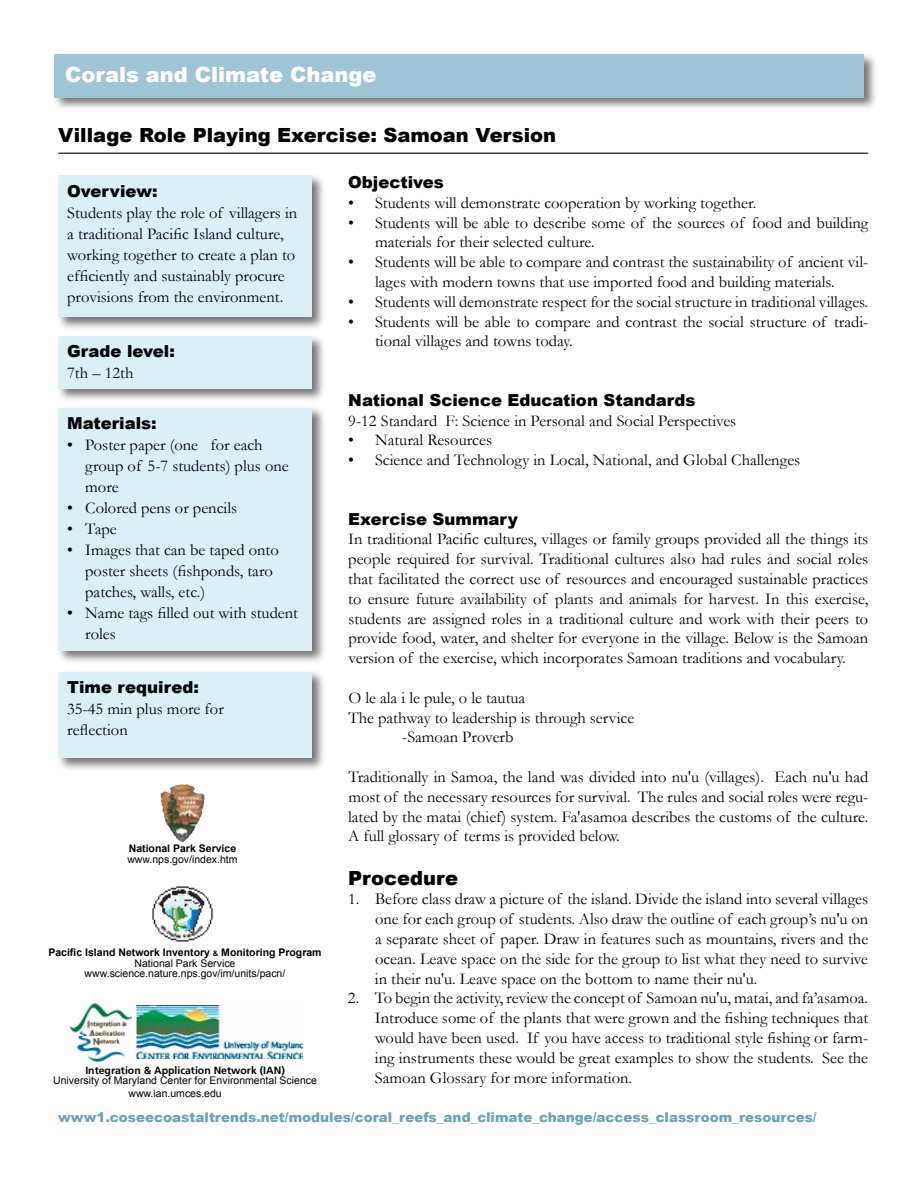
<style>
.page{position:relative;width:918px;height:1188px;background:#fff}
.page>*{position:absolute;margin:0;border:0;box-sizing:border-box;transform-origin:0 0}
.t1{font:900 21px "Arial";color:#fff}
.t2{font:900 19.5px "Arial";color:#000}
.t3{font:16.5px/19.8px "Garamond";color:#000}
.t4{font:900 16.5px "Arial";color:#000}
.t5{font:900 13.5px "Arial";color:#6ba2bd}
.t6{font:10.5px/10.5px "Arial";color:#000}
.t7{font:700 10.5px "Frutiger LT Std";color:#000}
.t8{font:700 10.5px "Arial";color:#000}
.s1{font-weight:700}
.s2{font-weight:700;font-size:7.5px}
</style>
<div class="page">
<div style="left:52px;top:52px;width:826px;height:60px;background:#000;opacity:.55"></div>
<div style="left:54px;top:54px;width:810px;height:43px;background:#9fc4d6"></div>
<hr style="left:58px;top:153px;width:810px;height:1px;background:#000">
<div style="left:56px;top:173px;width:271px;height:159px;background:#000;opacity:.55"></div>
<div style="left:58px;top:176px;width:254px;height:141px;background:#daf0f4"></div>
<div style="left:56px;top:334px;width:271px;height:69px;background:#000;opacity:.55"></div>
<div style="left:58px;top:336px;width:254px;height:53px;background:#daf0f4"></div>
<div style="left:56px;top:406px;width:271px;height:258px;background:#000;opacity:.55"></div>
<div style="left:58px;top:408px;width:254px;height:242px;background:#daf0f4"></div>
<div style="left:56px;top:670px;width:271px;height:102px;background:#000;opacity:.55"></div>
<div style="left:58px;top:672px;width:254px;height:86px;background:#daf0f4"></div>
<img style="left:152px;top:886px;width:61px;height:56px">
<img style="left:70px;top:1003px;width:61px;height:58px">
<img style="left:137px;top:1005px;width:166px;height:54px">
<img style="left:160px;top:784px;width:30px;height:58px">
<p class="t1" style="left:65px;top:59px;width:313px">Corals and Climate Change</p>
<p class="t2" style="left:58px;top:121px;width:499px">Village Role Playing Exercise: Samoan Version</p>
<p class="t4" style="left:67px;top:179px;width:92px">Overview:</p>
<p class="t3" style="left:67px;top:202px;width:232px;line-height:21px">Students play the role of villagers in a traditional Pacific Island culture, working together to create a plan to efficiently and sustainably procure provisions from the environment.</p>
<p class="t4" style="left:67px;top:339px;width:109px">Grade level:</p>
<p class="t3" style="left:67px;top:363px;width:68px">7th – 12th</p>
<p class="t4" style="left:67px;top:411px;width:91px">Materials:</p>
<p class="t3" style="left:85px;top:434px;width:205px;line-height:21px;text-indent:-18px">• Poster paper (one for each group of 5-7 students) plus one more</p>
<p class="t3" style="left:67px;top:497px;width:171px">• Colored pens or pencils</p>
<p class="t3" style="left:67px;top:518px;width:51px">• Tape</p>
<p class="t3" style="left:85px;top:539px;width:195px;line-height:21px;text-indent:-18px">• Images that can be taped onto poster sheets (fishponds, taro patches, walls, etc.)</p>
<p class="t3" style="left:85px;top:602px;width:214px;line-height:21px;text-indent:-18px">• Name tags filled out with student roles</p>
<p class="t4" style="left:348px;top:170px;width:97px">Objectives</p>
<p class="t3" style="left:348px;top:192px;width:410px">• Students will demonstrate cooperation by working together.</p>
<p class="t3" style="left:375px;top:212px;width:495px;text-indent:-27px">• Students will be able to describe some of the sources of food and building materials for their selected culture.</p>
<p class="t3" style="left:348px;top:252px;width:522px;text-align:center">• Students will be able to compare and contrast the sustainability of ancient vil&shy;lages with modern towns that use imported food and building materials.</p>
<p class="t3" style="left:348px;top:291px;width:521px">• Students will demonstrate respect for the social structure in traditional villages.</p>
<p class="t3" style="left:375px;top:311px;width:495px;text-indent:-27px">• Students will be able to compare and contrast the social structure of tradi&shy;tional villages and towns today.</p>
<p class="t4" style="left:348px;top:388px;width:349px">National Science Education Standards</p>
<p class="t3" style="left:348px;top:410px;width:390px">9-12 Standard F: Science in Personal and Social Perspectives</p>
<p class="t3" style="left:348px;top:430px;width:145px">• Natural Resources</p>
<p class="t3" style="left:348px;top:450px;width:453px">• Science and Technology in Local, National, and Global Challenges</p>
<p class="t4" style="left:348px;top:507px;width:171px">Exercise Summary</p>
<p class="t3" style="left:348px;top:529px;width:522px;text-align:justify">In traditional Pacific cultures, villages or family groups provided all the things its people required for survival. Traditional cultures also had rules and social roles that facilitated the correct use of resources and encouraged sustainable practices to ensure future availability of plants and animals for harvest. In this exercise, students are assigned roles in a traditional culture and work with their peers to provide food, water, and shelter for everyone in the village. Below is the Samoan version of the exercise, which incorporates Samoan traditions and vocabulary.</p>
<p class="t3" style="left:348px;top:687px;width:178px">O le ala i le pule, o le tautua</p>
<p class="t3" style="left:348px;top:707px;width:287px">The pathway to leadership is through service</p>
<p class="t3" style="left:402px;top:727px;width:113px">-Samoan Proverb</p>
<p class="t3" style="left:348px;top:767px;width:522px;text-align:justify">Traditionally in Samoa, the land was divided into nu'u (villages). Each nu'u had most of the necessary resources for survival. The rules and social roles were regu&shy;lated by the matai (chief) system. Fa'asamoa describes the customs of the culture.<br>A full glossary of terms is provided below.</p>
<p class="t2" style="left:348px;top:863px;width:112px">Procedure</p>
<p class="t3" style="left:375px;top:889px;width:495px;text-align:justify;text-indent:-27px">1. Before class draw a picture of the island. Divide the island into several villages one for each group of students. Also draw the outline of each group’s nu'u on a separate sheet of paper. Draw in features such as mountains, rivers and the ocean. Leave space on the side for the group to list what they need to survive in their nu'u. Leave space on the bottom to name their nu'u.</p>
<p class="t3" style="left:375px;top:988px;width:495px;text-align:justify;text-indent:-27px">2. To begin the activity, review the concept of Samoan nu'u, matai, and fa’asamoa.<br>Introduce some of the plants that were grown and the fishing techniques that would have been used. If you have access to traditional style fishing or farm&shy;ing instruments these would be great examples to show the students. See the Samoan Glossary for more information.</p>
<p class="t4" style="left:67px;top:675px;width:133px">Time required:</p>
<p class="t3" style="left:67px;top:698px;width:158px;line-height:21px">35-45 min plus more for reflection</p>
<p class="t8" style="left:129px;top:841px;width:109px">National Park Service</p>
<p class="t6" style="left:127px;top:854px;width:112px">www.nps.gov/index.htm</p>
<p class="t6" style="left:48px;top:947px;width:275px;text-align:center"><span class="s1">Pacific Island Network Inventory</span> <span class="s2">&amp;</span> <span class="s1">Monitoring Program<br></span>National Park Service www.science.nature.nps.gov/im/units/pacn/</p>
<p class="t7" style="left:85px;top:1064px;width:201px">Integration &amp; Application Network (IAN)</p>
<p class="t6" style="left:128px;top:1075px;width:190px;line-height:12.6px;text-indent:-75px">University of Maryland Center for Environmental Science www.ian.umces.edu</p>
<p class="t5" style="left:58px;top:1107px;width:760px">www1.coseecoastaltrends.net/modules/coral_reefs_and_climate_change/access_classroom_resources/</p>
</div>
